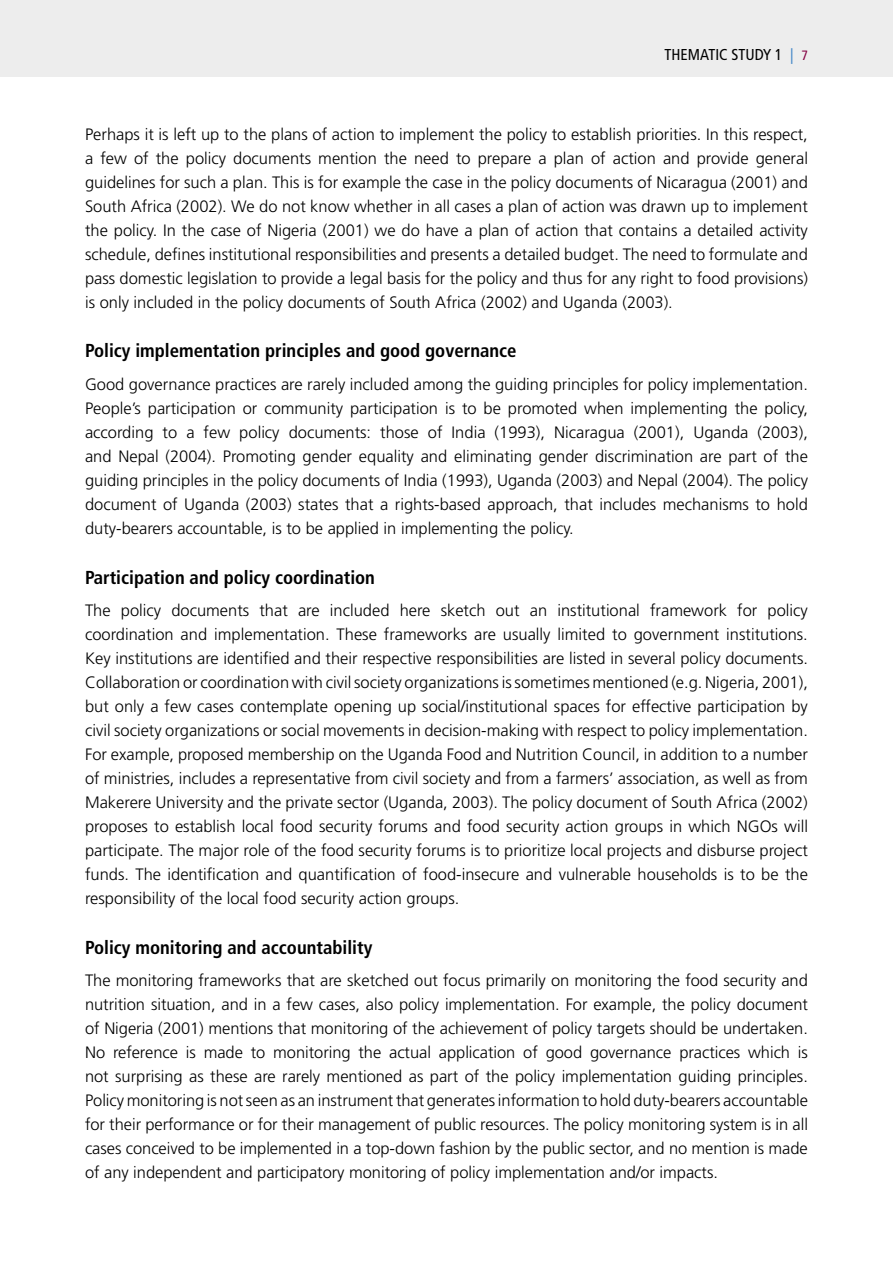
<style>
.page{position:relative;width:893px;height:1263px;background:#fff}
.page>*{position:absolute;margin:0;border:0;box-sizing:border-box;transform-origin:0 0}
.t1{font:700 condensed 18.75px "Frutiger LT Std";color:#000}
.t2{font:300 16.5px/24px "Frutiger LT Std";color:#000;text-align:justify}
.t3{font:condensed 15.75px "Frutiger LT Std";color:#000}
.s1{color:#4689c8}
.s2{font-size:13.5px;color:#840042}
</style>
<div class="page">
<div style="left:1px;top:0;width:892px;height:77px;background:#ededed"></div>
<hr style="left:0;top:0;width:1px;height:77px;background:#ededed">
<p class="t3" style="left:664px;top:45px;width:145px">THEMATIC STUDY 1 <span class="s1">|</span> <span class="s2">7</span></p>
<p class="t2" style="left:85px;top:122px;width:724px">Perhaps it is left up to the plans of action to implement the policy to establish priorities. In this respect, a few of the policy documents mention the need to prepare a plan of action and provide general guidelines for such a plan. This is for example the case in the policy documents of Nicaragua (2001) and South Africa (2002). We do not know whether in all cases a plan of action was drawn up to implement the policy. In the case of Nigeria (2001) we do have a plan of action that contains a detailed activity schedule, defines institutional responsibilities and presents a detailed budget. The need to formulate and pass domestic legislation to provide a legal basis for the policy and thus for any right to food provisions) is only included in the policy documents of South Africa (2002) and Uganda (2003).</p>
<p class="t1" style="left:85px;top:340px;width:433px">Policy implementation principles and good governance</p>
<p class="t2" style="left:85px;top:372px;width:724px">Good governance practices are rarely included among the guiding principles for policy implementation.<br>People’s participation or community participation is to be promoted when implementing the policy, according to a few policy documents: those of India (1993), Nicaragua (2001), Uganda (2003), and Nepal (2004). Promoting gender equality and eliminating gender discrimination are part of the guiding principles in the policy documents of India (1993), Uganda (2003) and Nepal (2004). The policy document of Uganda (2003) states that a rights-based approach, that includes mechanisms to hold duty-bearers accountable, is to be applied in implementing the policy.</p>
<p class="t1" style="left:85px;top:566px;width:291px">Participation and policy coordination</p>
<p class="t2" style="left:85px;top:599px;width:724px">The policy documents that are included here sketch out an institutional framework for policy coordination and implementation. These frameworks are usually limited to government institutions.<br>Key institutions are identified and their respective responsibilities are listed in several policy documents.<br>Collaboration or coordination with civil society organizations is sometimes mentioned (e.g. Nigeria, 2001), but only a few cases contemplate opening up social/institutional spaces for effective participation by civil society organizations or social movements in decision-making with respect to policy implementation.<br>For example, proposed membership on the Uganda Food and Nutrition Council, in addition to a number of ministries, includes a representative from civil society and from a farmers’ association, as well as from Makerere University and the private sector (Uganda, 2003). The policy document of South Africa (2002) proposes to establish local food security forums and food security action groups in which NGOs will participate. The major role of the food security forums is to prioritize local projects and disburse project funds. The identification and quantification of food-insecure and vulnerable households is to be the responsibility of the local food security action groups.</p>
<p class="t1" style="left:85px;top:936px;width:289px">Policy monitoring and accountability</p>
<p class="t2" style="left:85px;top:969px;width:724px">The monitoring frameworks that are sketched out focus primarily on monitoring the food security and nutrition situation, and in a few cases, also policy implementation. For example, the policy document of Nigeria (2001) mentions that monitoring of the achievement of policy targets should be undertaken.<br>No reference is made to monitoring the actual application of good governance practices which is not surprising as these are rarely mentioned as part of the policy implementation guiding principles.<br>Policy monitoring is not seen as an instrument that generates information to hold duty-bearers accountable for their performance or for their management of public resources. The policy monitoring system is in all cases conceived to be implemented in a top-down fashion by the public sector, and no mention is made of any independent and participatory monitoring of policy implementation and/or impacts.</p>
</div>
